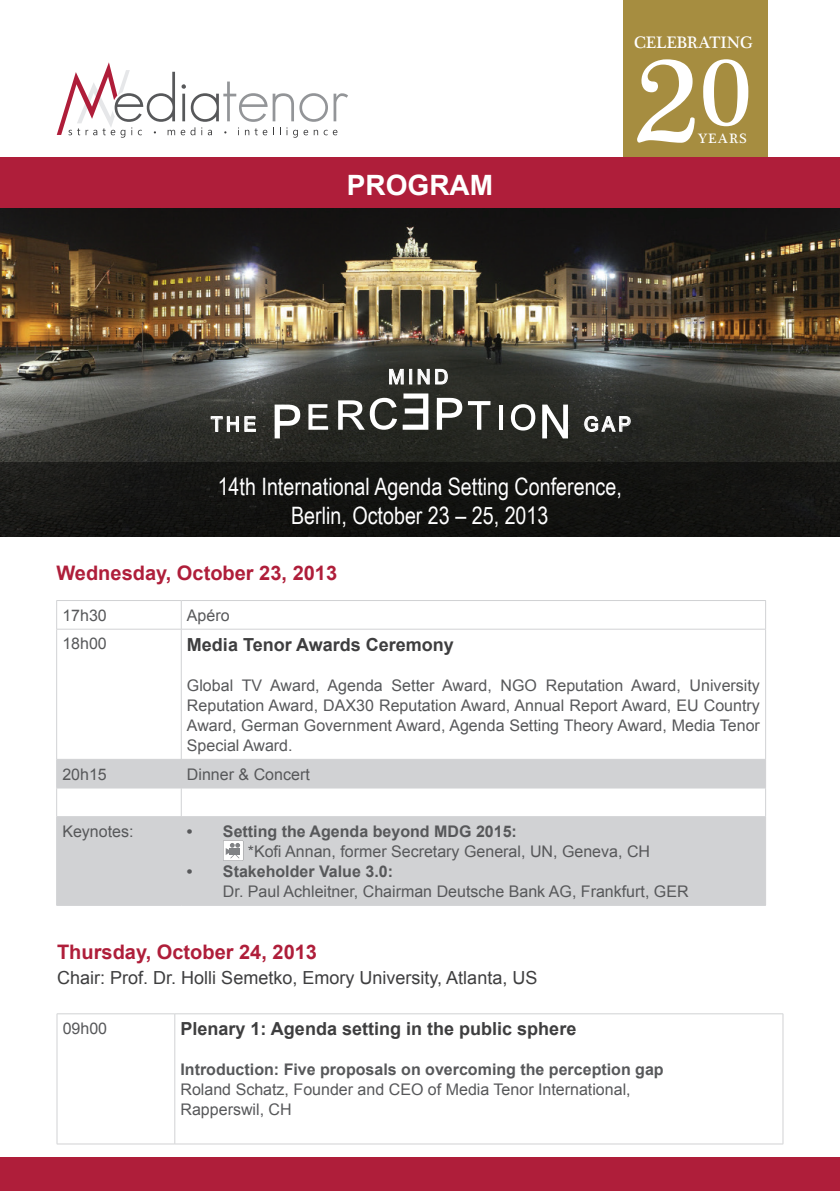
<style>
.page{position:relative;width:840px;height:1191px;background:#fff}
.page>*{position:absolute;margin:0;border:0;box-sizing:border-box;transform-origin:0 0}
.t1{font:121.6px "Plantagenet Cherokee";color:#fff}
.t2{font:97.2px "Plantagenet Cherokee";color:#fff}
.t3{font:300 67px "Geosans";letter-spacing:-.02em;color:#939598}
.t4{font:700 28px "Arial";color:#fff}
.t5{font:26.4px "Arial";color:#fff;scale:.9 1}
.t6{font:24px "Arial Narrow";color:#fff}
.t7{font:700 20px "Arial";color:#af1e3a}
.t8{font:700 18px "Arial";color:#3e3e3f}
.t9{font:18px "Arial";color:#3e3e3f}
.t10{font:17px "Plantagenet Cherokee";color:#fff}
.t11{font:16px/20px "Arial";color:#57585a;text-align:justify}
.t12{font:700 16px "Arial";color:#57585a}
.t13{font:14px "Plantagenet Cherokee";letter-spacing:.08em;color:#fff}
.s1{color:#57585a}
</style>
<div class="page">
<img style="left:0;top:208px;width:839px;height:254px">
<svg style="left:57px;top:62px;width:75px;height:76px"></svg>
<svg style="left:138px;top:130px;width:4px;height:5px"></svg>
<svg style="left:167px;top:127px;width:28px;height:8px"></svg>
<svg style="left:208px;top:130px;width:4px;height:5px"></svg>
<svg style="left:245px;top:128px;width:22px;height:7px"></svg>
<svg style="left:293px;top:130px;width:44px;height:8px"></svg>
<div style="left:623px;top:0;width:144px;height:158px;background:#a68d40"></div>
<div style="left:0;top:157px;width:839px;height:51px;background:#af1e3a"></div>
<div style="left:0;top:1157px;width:839px;height:34px;background:#af1e3a"></div>
<svg style="left:57px;top:760px;width:707px;height:145px;fill:#d1d2d4"></svg>
<hr style="left:56px;top:600px;width:125px;height:1px;background:#d1d2d4">
<svg style="left:56px;top:601px;width:1px;height:28px"></svg>
<hr style="left:181px;top:600px;width:584px;height:1px;background:#d1d2d4">
<svg style="left:181px;top:601px;width:1px;height:28px"></svg>
<hr style="left:56px;top:629px;width:125px;height:1px;background:#d1d2d4">
<hr style="left:56px;top:629px;width:1px;height:130px;background:#d1d2d4">
<hr style="left:181px;top:629px;width:584px;height:1px;background:#d1d2d4">
<hr style="left:181px;top:629px;width:1px;height:130px;background:#d1d2d4">
<hr style="left:764px;top:629px;width:1px;height:130px;background:#d1d2d4">
<hr style="left:56px;top:759px;width:125px;height:1px;background:#d1d2d4">
<hr style="left:181px;top:759px;width:584px;height:1px;background:#d1d2d4">
<hr style="left:56px;top:787px;width:125px;height:1px;background:#d1d2d4">
<svg style="left:56px;top:760px;width:1px;height:56px"></svg>
<hr style="left:181px;top:787px;width:584px;height:1px;background:#d1d2d4">
<svg style="left:181px;top:760px;width:1px;height:56px"></svg>
<svg style="left:764px;top:760px;width:1px;height:29px"></svg>
<hr style="left:56px;top:816px;width:125px;height:1px;background:#d1d2d4">
<hr style="left:56px;top:817px;width:1px;height:88px;background:#d1d2d4">
<hr style="left:181px;top:816px;width:584px;height:1px;background:#d1d2d4">
<hr style="left:181px;top:817px;width:1px;height:88px;background:#d1d2d4">
<hr style="left:764px;top:817px;width:1px;height:88px;background:#d1d2d4">
<hr style="left:56px;top:905px;width:125px;height:1px;background:#d1d2d4">
<hr style="left:181px;top:905px;width:584px;height:1px;background:#d1d2d4">
<svg style="left:223px;top:840px;width:20px;height:20px"></svg>
<svg style="left:510px;top:404px;width:25px;height:26px"></svg>
<svg style="left:498px;top:405px;width:4px;height:25px"></svg>
<svg style="left:436px;top:398px;width:54px;height:32px"></svg>
<svg style="left:308px;top:404px;width:20px;height:26px"></svg>
<svg style="left:338px;top:393px;width:90px;height:37px"></svg>
<svg style="left:542px;top:404px;width:25px;height:34px"></svg>
<svg style="left:274px;top:404px;width:26px;height:34px"></svg>
<svg style="left:388px;top:366px;width:16px;height:19px"></svg>
<div style="left:409px;top:369px;width:3px;height:15px;border:1px solid #fff"></div>
<svg style="left:417px;top:368px;width:31px;height:17px"></svg>
<svg style="left:210px;top:416px;width:46px;height:16px"></svg>
<svg style="left:583px;top:415px;width:48px;height:17px"></svg>
<hr style="left:57px;top:1013px;width:118px;height:1px;background:#d1d2d4">
<hr style="left:57px;top:1014px;width:1px;height:129px;background:#d1d2d4">
<hr style="left:175px;top:1013px;width:607px;height:1px;background:#d1d2d4">
<hr style="left:174px;top:1014px;width:1px;height:129px;background:#d1d2d4">
<hr style="left:782px;top:1014px;width:1px;height:129px;background:#d1d2d4">
<hr style="left:57px;top:1143px;width:118px;height:1px;background:#d1d2d4">
<hr style="left:175px;top:1143px;width:607px;height:1px;background:#d1d2d4">
<div style="left:0;top:462px;width:839px;height:74px;background:#131311"></div>
<p class="t3" style="left:112px;top:61px;width:239px"><span class="s1">edia</span>tenor</p>
<p class="t4" style="left:346px;top:166px;width:148px">PROGRAM</p>
<p class="t5" style="left:387px;top:356px;width:69px">mind</p>
<p class="t10" style="left:633px;top:32px;width:120px">CELEBRATING</p>
<p class="t1" style="left:633px;top:26px;width:65px">2</p>
<p class="t2" style="left:700px;top:33px;width:52px">0</p>
<p class="t13" style="left:697px;top:129px;width:50px">YEARS</p>
<p class="t5" style="left:210px;top:404px;width:52px">the</p>
<p class="t5" style="left:583px;top:404px;width:54px">gap</p>
<p class="t6" style="left:217px;top:469px;width:405px">14th International Agenda Setting Conference,</p>
<p class="t6" style="left:291px;top:498px;width:259px">Berlin, October 23 – 25, 2013</p>
<p class="t7" style="left:56px;top:559px;width:282px">Wednesday, October 23, 2013</p>
<p class="t11" style="left:62px;top:605px;width:46px">17h30</p>
<p class="t11" style="left:187px;top:605px;width:44px">Apéro</p>
<p class="t11" style="left:62px;top:633px;width:46px">18h00</p>
<p class="t8" style="left:187px;top:632px;width:268px">Media Tenor Awards Ceremony</p>
<p class="t11" style="left:187px;top:675px;width:574px">Global TV Award, Agenda Setter Award, NGO Reputation Award, University Reputation Award, DAX30 Reputation Award, Annual Report Award, EU Country Award, German Government Award, Agenda Setting Theory Award, Media Tenor Special Award.</p>
<p class="t11" style="left:62px;top:763px;width:46px">20h15</p>
<p class="t11" style="left:187px;top:763px;width:124px">Dinner &amp; Concert</p>
<p class="t11" style="left:62px;top:821px;width:73px">Keynotes:</p>
<p class="t12" style="left:187px;top:820px;width:331px">• Setting the Agenda beyond MDG 2015:</p>
<p class="t11" style="left:248px;top:841px;width:403px">*Kofi Annan, former Secretary General, UN, Geneva, CH</p>
<p class="t12" style="left:187px;top:860px;width:207px">• Stakeholder Value 3.0:</p>
<p class="t11" style="left:223px;top:881px;width:467px">Dr. Paul Achleitner, Chairman Deutsche Bank AG, Frankfurt, GER</p>
<p class="t7" style="left:57px;top:937px;width:261px">Thursday, October 24, 2013</p>
<p class="t9" style="left:57px;top:965px;width:481px">Chair: Prof. Dr. Holli Semetko, Emory University, Atlanta, US</p>
<p class="t11" style="left:63px;top:1018px;width:46px">09h00</p>
<p class="t8" style="left:180px;top:1016px;width:397px">Plenary 1: Agenda setting in the public sphere</p>
<p class="t12" style="left:180px;top:1058px;width:484px">Introduction: Five proposals on overcoming the perception gap</p>
<p class="t11" style="left:180px;top:1079px;width:451px">Roland Schatz, Founder and CEO of Media Tenor International,</p>
<p class="t11" style="left:180px;top:1099px;width:113px">Rapperswil, CH</p>
</div>
